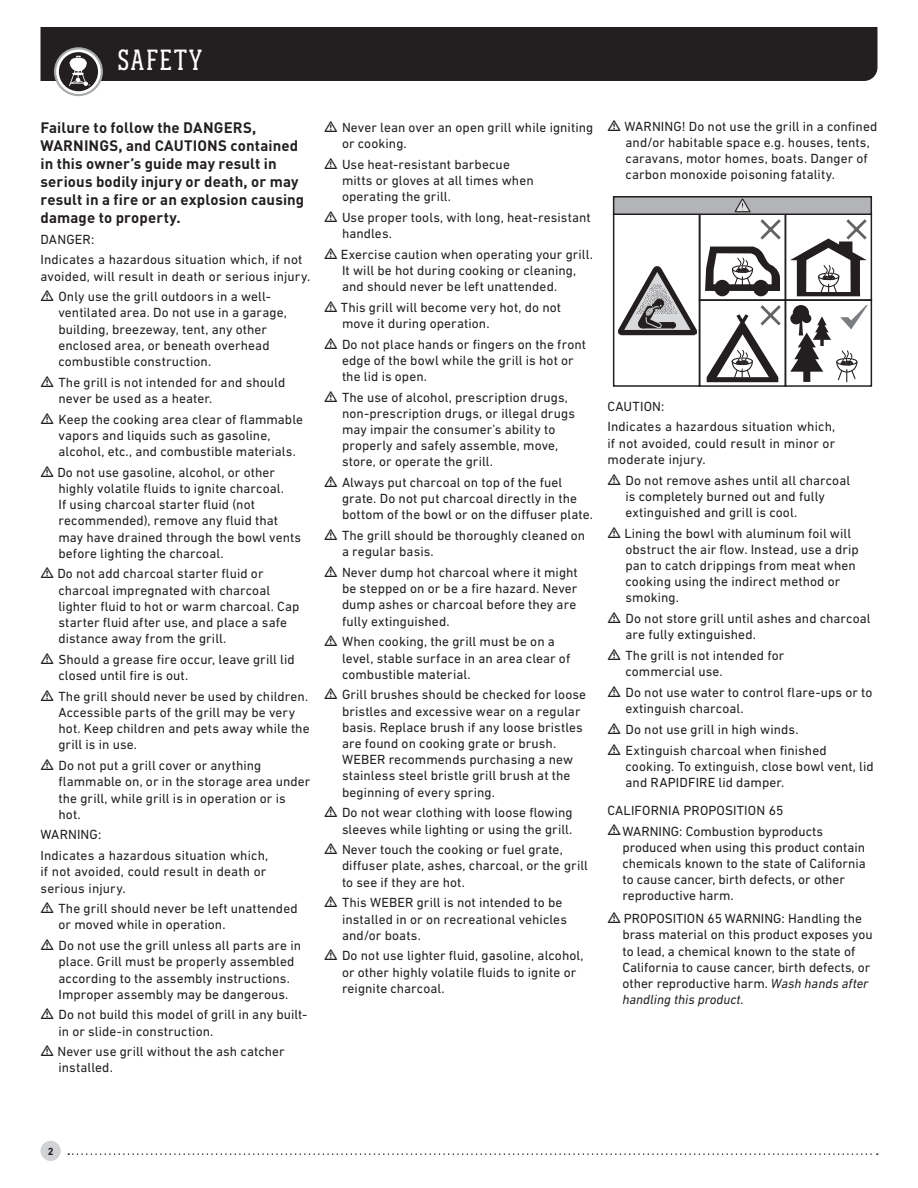
<style>
.page{position:relative;width:918px;height:1188px;background:#fff}
.page>*{position:absolute;margin:0;border:0;box-sizing:border-box;transform-origin:0 0}
.t1{font:30px "Weber Serif";letter-spacing:.04em;color:#fff}
.t2{font:700 15px/18px "DIN Pro";letter-spacing:.01em;color:#231f20}
.t3{font:13.5px/16.2px "DIN Next LT Pro";letter-spacing:.005em;color:#231f20}
.t4{font:700 10.5px "DIN Next LT Pro";color:#231f20}
.s1{font-style:italic}
</style>
<div class="page">
<div style="left:40px;top:27px;width:838px;height:54px;background:#231f20"></div>
<svg style="left:55px;top:48px;width:47px;height:47px"></svg>
<div style="left:54px;top:47px;width:49px;height:49px;border:2px solid #a8a9ad;border-radius:50%"></div>
<div style="left:59px;top:52px;width:39px;height:39px;background:#231f20;border-radius:50%"></div>
<svg style="left:69px;top:56px;width:21px;height:30px"></svg>
<div style="left:40px;top:1141px;width:21px;height:20px;background:#d1d2d4;border-radius:50%"></div>
<svg style="left:68px;top:1153px;width:810px;height:2px"></svg>
<div style="left:785px;top:213px;width:87px;height:88px;border:2px solid #231f20"></div>
<div style="left:785px;top:299px;width:87px;height:88px;border:2px solid #231f20"></div>
<svg style="left:613px;top:196px;width:259px;height:19px"></svg>
<svg style="left:613px;top:198px;width:257px;height:189px"></svg>
<h1 class="t1" style="left:117px;top:43px;width:87px">SAFETY</h1>
<p class="t2" style="left:40px;top:117px;width:265px">Failure to follow the DANGERS,<br>WARNINGS, and CAUTIONS contained in this owner’s guide may result in serious bodily injury or death, or may result in a fire or an explosion causing damage to property.</p>
<p class="t3" style="left:40px;top:229px;width:263px;line-height:20.7px">DANGER:<br>Indicates a hazardous situation which, if not</p>
<p class="t3" style="left:58px;top:265px;width:253px;line-height:20.7px;text-indent:-18px">avoided, will result in death or serious injury.<br>Only use the grill outdoors in a well-</p>
<p class="t3" style="left:58px;top:305px;width:230px">ventilated area. Do not use in a garage, building, breezeway, tent, any other enclosed area, or beneath overhead combustible construction.</p>
<p class="t3" style="left:58px;top:374px;width:228px">The grill is not intended for and should never be used as a heater.</p>
<p class="t3" style="left:58px;top:411px;width:246px">Keep the cooking area clear of flammable vapors and liquids such as gasoline, alcohol, etc., and combustible materials.</p>
<p class="t3" style="left:57px;top:464px;width:245px">Do not use gasoline, alcohol, or other highly volatile fluids to ignite charcoal.<br>If using charcoal starter fluid (not recommended), remove any fluid that may have drained through the bowl vents before lighting the charcoal.</p>
<p class="t3" style="left:57px;top:566px;width:244px">Do not add charcoal starter fluid or charcoal impregnated with charcoal lighter fluid to hot or warm charcoal. Cap starter fluid after use, and place a safe distance away from the grill.</p>
<p class="t3" style="left:58px;top:651px;width:238px">Should a grease fire occur, leave grill lid closed until fire is out.</p>
<p class="t3" style="left:58px;top:688px;width:253px">The grill should never be used by children.<br>Accessible parts of the grill may be very hot. Keep children and pets away while the grill is in use.</p>
<p class="t3" style="left:58px;top:757px;width:253px">Do not put a grill cover or anything flammable on, or in the storage area under the grill, while grill is in operation or is hot.</p>
<p class="t3" style="left:40px;top:824px;width:229px;line-height:20.7px">WARNING:<br>Indicates a hazardous situation which,</p>
<p class="t3" style="left:40px;top:863px;width:228px">if not avoided, could result in death or serious injury.</p>
<p class="t3" style="left:58px;top:900px;width:241px">The grill should never be left unattended or moved while in operation.</p>
<p class="t3" style="left:58px;top:937px;width:244px">Do not use the grill unless all parts are in place. Grill must be properly assembled according to the assembly instructions.<br>Improper assembly may be dangerous.</p>
<p class="t3" style="left:58px;top:1007px;width:250px">Do not build this model of grill in any built&shy;in or slide-in construction.</p>
<p class="t3" style="left:57px;top:1043px;width:229px">Never use grill without the ash catcher installed.</p>
<p class="t4" style="left:48px;top:1145px;width:7px">2</p>
<p class="t3" style="left:342px;top:119px;width:253px">Never lean over an open grill while igniting or cooking.</p>
<p class="t3" style="left:342px;top:156px;width:193px">Use heat-resistant barbecue mitts or gloves at all times when operating the grill.</p>
<p class="t3" style="left:342px;top:209px;width:250px">Use proper tools, with long, heat-resistant handles.</p>
<p class="t3" style="left:341px;top:246px;width:254px">Exercise caution when operating your grill.<br>It will be hot during cooking or cleaning, and should never be left unattended.</p>
<p class="t3" style="left:341px;top:299px;width:222px">This grill will become very hot, do not move it during operation.</p>
<p class="t3" style="left:342px;top:336px;width:246px">Do not place hands or fingers on the front edge of the bowl while the grill is hot or the lid is open.</p>
<p class="t3" style="left:342px;top:389px;width:234px">The use of alcohol, prescription drugs, non-prescription drugs, or illegal drugs may impair the consumer’s ability to properly and safely assemble, move, store, or operate the grill.</p>
<p class="t3" style="left:342px;top:474px;width:252px">Always put charcoal on top of the fuel grate. Do not put charcoal directly in the bottom of the bowl or on the diffuser plate.</p>
<p class="t3" style="left:342px;top:527px;width:245px">The grill should be thoroughly cleaned on a regular basis.</p>
<p class="t3" style="left:342px;top:564px;width:237px;text-align:justify">Never dump hot charcoal where it might be stepped on or be a fire hazard. Never dump ashes or charcoal before they are fully extinguished.</p>
<p class="t3" style="left:342px;top:634px;width:230px">When cooking, the grill must be on a level, stable surface in an area clear of combustible material.</p>
<p class="t3" style="left:342px;top:687px;width:246px">Grill brushes should be checked for loose bristles and excessive wear on a regular basis. Replace brush if any loose bristles are found on cooking grate or brush.<br>WEBER recommends purchasing a new stainless steel bristle grill brush at the beginning of every spring.</p>
<p class="t3" style="left:342px;top:805px;width:232px">Do not wear clothing with loose flowing sleeves while lighting or using the grill.</p>
<p class="t3" style="left:342px;top:841px;width:248px">Never touch the cooking or fuel grate, diffuser plate, ashes, charcoal, or the grill to see if they are hot.</p>
<p class="t3" style="left:342px;top:895px;width:226px">This WEBER grill is not intended to be installed in or on recreational vehicles and/or boats.</p>
<p class="t3" style="left:342px;top:948px;width:243px">Do not use lighter fluid, gasoline, alcohol, or other highly volatile fluids to ignite or reignite charcoal.</p>
<p class="t3" style="left:624px;top:118px;width:255px">WARNING! Do not use the grill in a confined and/or habitable space e.g. houses, tents, caravans, motor homes, boats. Danger of carbon monoxide poisoning fatality.</p>
<p class="t3" style="left:608px;top:396px;width:229px;line-height:20.7px">CAUTION:<br>Indicates a hazardous situation which,</p>
<p class="t3" style="left:608px;top:435px;width:229px">if not avoided, could result in minor or moderate injury.</p>
<p class="t3" style="left:625px;top:472px;width:226px">Do not remove ashes until all charcoal is completely burned out and fully extinguished and grill is cool.</p>
<p class="t3" style="left:624px;top:525px;width:236px">Lining the bowl with aluminum foil will obstruct the air flow. Instead, use a drip pan to catch drippings from meat when cooking using the indirect method or smoking.</p>
<p class="t3" style="left:625px;top:610px;width:247px">Do not store grill until ashes and charcoal are fully extinguished.</p>
<p class="t3" style="left:625px;top:647px;width:160px">The grill is not intended for commercial use.</p>
<p class="t3" style="left:625px;top:684px;width:248px">Do not use water to control flare-ups or to extinguish charcoal.</p>
<p class="t3" style="left:625px;top:719px;width:203px;line-height:20.7px">Do not use grill in high winds.<br>Extinguish charcoal when finished</p>
<p class="t3" style="left:625px;top:758px;width:250px">cooking. To extinguish, close bowl vent, lid and RAPIDFIRE lid damper.</p>
<p class="t3" style="left:622px;top:800px;width:202px;line-height:20.9px;text-indent:-15px">CALIFORNIA PROPOSITION 65<br>WARNING: Combustion byproducts</p>
<p class="t3" style="left:622px;top:839px;width:245px">produced when using this product contain chemicals known to the state of California to cause cancer, birth defects, or other reproductive harm.</p>
<p class="t3" style="left:623px;top:910px;width:252px">PROPOSITION 65 WARNING: Handling the brass material on this product exposes you to lead, a chemical known to the state of California to cause cancer, birth defects, or other reproductive harm. <span class="s1">Wash hands after handling this product.</span></p>
</div>
